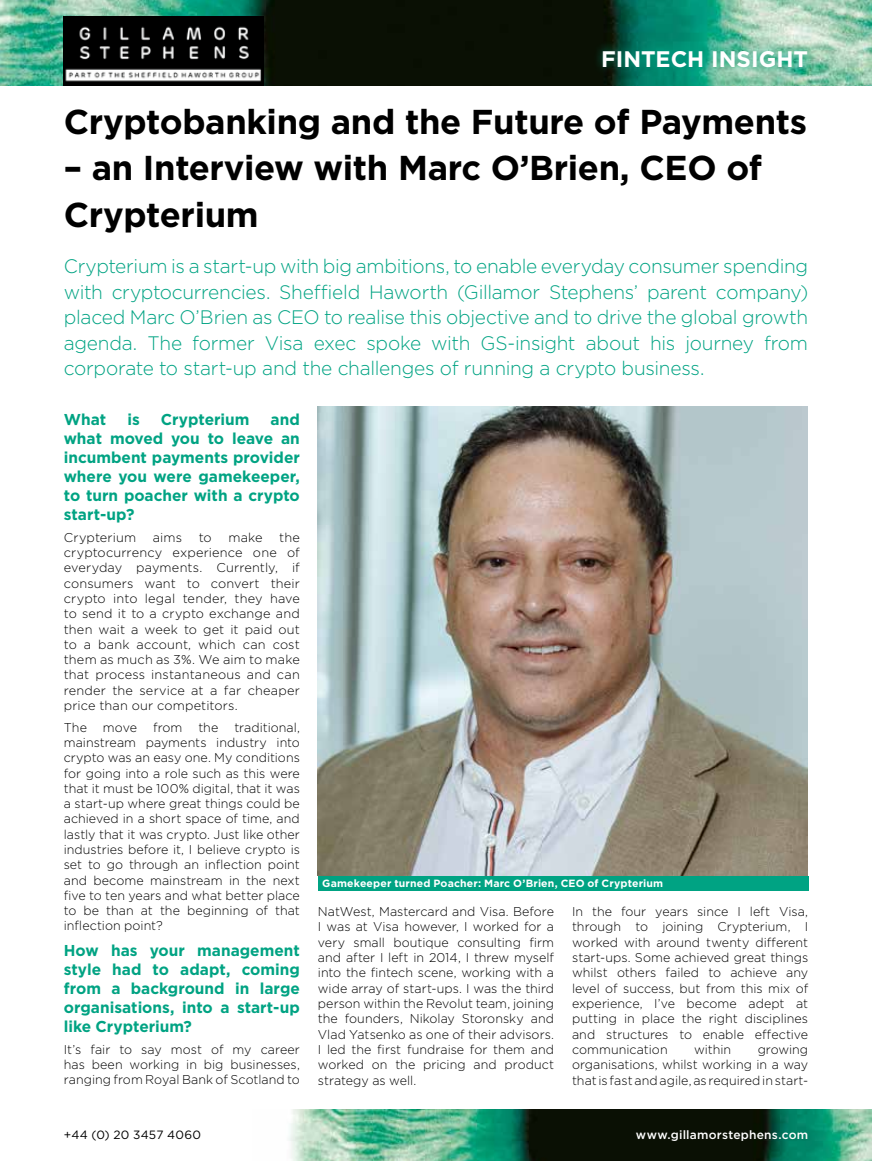
<style>
.page{position:relative;width:872px;height:1161px;background:#fff}
.page>*{position:absolute;margin:0;border:0;box-sizing:border-box;transform-origin:0 0}
.t1{font:700 34.5px/46.5px "Gotham";letter-spacing:-.01em;color:#000}
.t2{font:700 22.5px "Gotham";color:#fff}
.t3{font:300 19.5px/25.5px "Gotham";letter-spacing:-.015em;color:#00a383;text-align:justify}
.t4{font:700 15.75px/19px "Gotham";color:#00a383;text-align:justify}
.t5{font:300 12.75px/15.3px "Gotham";letter-spacing:.005em;color:#000;text-align:justify}
.t6{font:500 12px "Gotham";letter-spacing:.02em;color:#fff}
.t7{font:12px "Gotham";letter-spacing:.025em;color:#000}
.t8{font:700 10.5px "Gotham";letter-spacing:.015em;color:#fff}
</style>
<div class="page">
<img style="left:289px;top:1110px;width:583px;height:51px">
<img style="left:0;top:0;width:872px;height:85px">
<div style="left:593px;top:41px;width:223px;height:35px;background:#00a383;opacity:.75"></div>
<div style="left:318px;top:876px;width:490px;height:15px;background:#00a383"></div>
<img style="left:64px;top:17px;width:199px;height:68px">
<img style="left:317px;top:406px;width:490px;height:469px">
<h2 class="t2" style="left:601px;top:44px;width:208px">FINTECH INSIGHT</h2>
<h1 class="t1" style="left:64px;top:98px;width:745px">Cryptobanking and the Future of Payments</h1>
<h1 class="t1" style="left:64px;top:145px;width:700px">– an Interview with Marc O’Brien, CEO of<br>Crypterium</h1>
<p class="t3" style="left:64px;top:253px;width:746px">Crypterium is a start-up with big ambitions, to enable everyday consumer spending with cryptocurrencies. Sheffield Haworth (Gillamor Stephens’ parent company) placed Marc O’Brien as CEO to realise this objective and to drive the global growth agenda. The former Visa exec spoke with GS-insight about his journey from corporate to start-up and the challenges of running a crypto business.</p>
<p class="t4" style="left:64px;top:410px;width:238px;text-indent:207px">and what moved you to leave an incumbent payments provider where you were gamekeeper, to turn poacher with a crypto start-up?</p>
<p class="t5" style="left:64px;top:529px;width:74px">Crypterium</p>
<p class="t5" style="left:153px;top:529px;width:31px">aims</p>
<p class="t5" style="left:199px;top:529px;width:15px">to</p>
<p class="t5" style="left:228px;top:529px;width:36px">make</p>
<p class="t4" style="left:64px;top:410px;width:44px">What</p>
<p class="t4" style="left:127px;top:410px;width:14px">is</p>
<p class="t4" style="left:161px;top:410px;width:90px">Crypterium</p>
<p class="t5" style="left:64px;top:529px;width:238px;text-indent:215px">the cryptocurrency experience one of everyday payments. Currently, if consumers want to convert their crypto into legal tender, they have to send it to a crypto exchange and then wait a week to get it paid out to a bank account, which can cost them as much as 3%. We aim to make that process instantaneous and can render the service at a far cheaper price than our competitors.</p>
<p class="t5" style="left:64px;top:719px;width:25px">The</p>
<p class="t5" style="left:103px;top:719px;width:35px">move</p>
<p class="t5" style="left:153px;top:719px;width:31px">from</p>
<p class="t5" style="left:198px;top:719px;width:21px">the</p>
<p class="t5" style="left:64px;top:719px;width:238px;text-indent:171px">traditional, mainstream payments industry into crypto was an easy one. My conditions for going into a role such as this were that it must be 100% digital, that it was a start-up where great things could be achieved in a short space of time, and lastly that it was crypto. Just like other industries before it, I believe crypto is set to go through an inflection point and become mainstream in the next five to ten years and what better place to be than at the beginning of that inflection point?</p>
<p class="t4" style="left:64px;top:941px;width:238px">How has your management style had to adapt, coming from a background in large organisations, into a start-up like Crypterium?</p>
<p class="t5" style="left:64px;top:1041px;width:238px">It’s fair to say most of my career has been working in big businesses, ranging from Royal Bank of Scotland to</p>
<p class="t8" style="left:322px;top:877px;width:342px">Gamekeeper turned Poacher: Marc O’Brien, CEO of Crypterium</p>
<p class="t5" style="left:318px;top:903px;width:238px">NatWest, Mastercard and Visa. Before I was at Visa however, I worked for a very small boutique consulting firm and after I left in 2014, I threw myself into the fintech scene, working with a wide array of start-ups. I was the third person within the Revolut team, joining the founders, Nikolay Storonsky and Vlad Yatsenko as one of their advisors.<br>I led the first fundraise for them and worked on the pricing and product strategy as well.</p>
<p class="t5" style="left:572px;top:903px;width:238px">In the four years since I left Visa, through to joining Crypterium, I worked with around twenty different start-ups. Some achieved great things whilst others failed to achieve any level of success, but from this mix of experience, I’ve become adept at putting in place the right disciplines and structures to enable effective communication</p>
<p class="t5" style="left:694px;top:1041px;width:38px">within</p>
<p class="t5" style="left:572px;top:1041px;width:238px;text-indent:186px">growing organisations, whilst working in a way that is fast and agile, as required in start-</p>
<p class="t7" style="left:64px;top:1127px;width:139px">+44 (0) 20 3457 4060</p>
<p class="t6" style="left:636px;top:1127px;width:174px">www.gillamorstephens.com</p>
</div>
